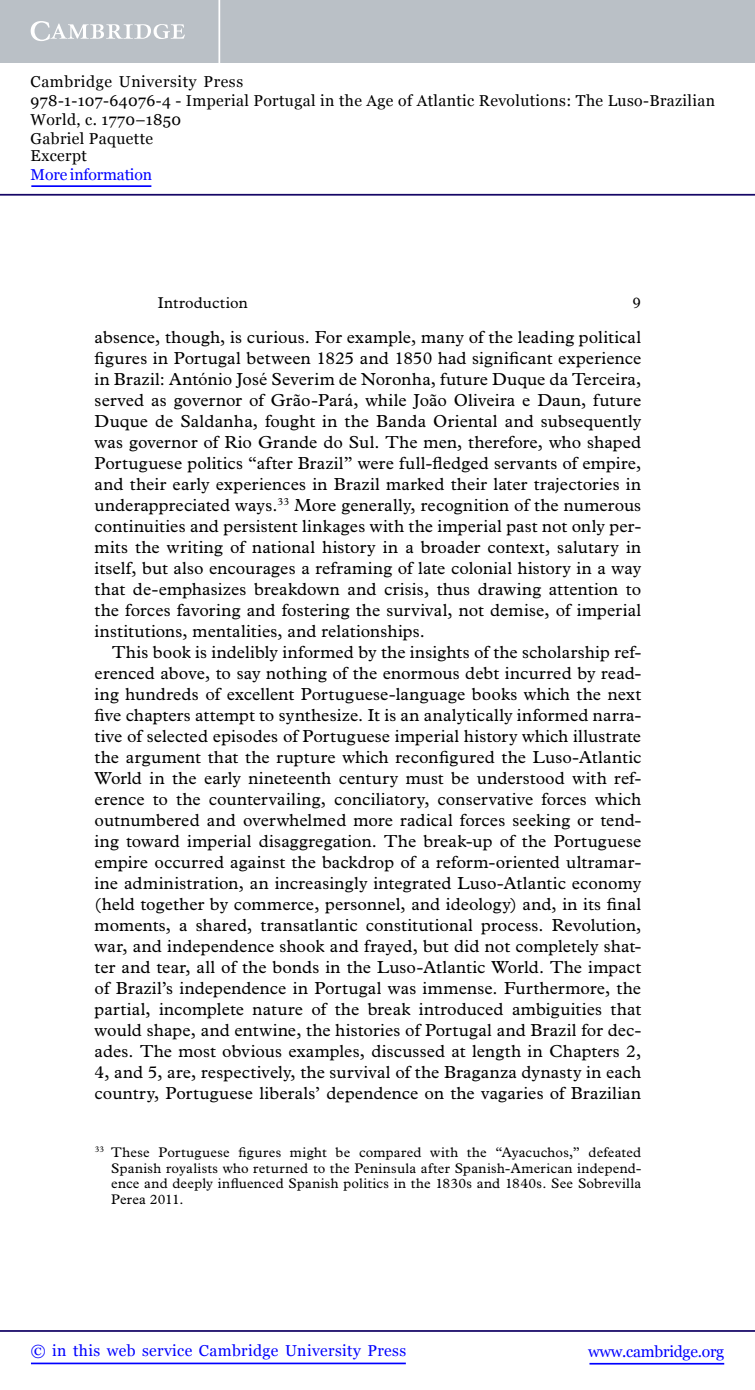
<style>
.page{position:relative;width:755px;height:1390px;background:#fff}
.page>*{position:absolute;margin:0;border:0;box-sizing:border-box;transform-origin:0 0}
.t1{font:17.5px/21px "Plantin Std";letter-spacing:.01em;color:#000;text-align:justify}
.t2{font:15.75px/18.6px "Georgia";letter-spacing:.025em;color:#000}
.t3{font:15.75px "Georgia";letter-spacing:.025em;color:#00f}
.t4{font:15.75px "Georgia";letter-spacing:-.015em;color:#00f}
.t5{font:15.75px "Georgia";letter-spacing:-.01em;color:#00f}
.t6{font:15.75px "Plantin Std";letter-spacing:.015em;color:#000}
.t7{font:14px/15.8px "Plantin Std";letter-spacing:.02em;color:#000;text-align:justify}
</style>
<div class="page">
<hr style="left:589px;top:1363px;width:134px;height:1px;background:#00f">
<hr style="left:0;top:1330px;width:754px;height:2px;background:#150666">
<hr style="left:31px;top:1362px;width:374px;height:2px;background:#00f">
<div style="left:0;top:0;width:754px;height:63px;background:#bac0c6"></div>
<svg style="left:31px;top:21px;width:154px;height:20px"></svg>
<hr style="left:218px;top:0;width:2px;height:63px;background:#fff">
<hr style="left:0;top:194px;width:754px;height:2px;background:#150666">
<hr style="left:31px;top:185px;width:120px;height:2px;background:#00f">
<p class="t2" style="left:31px;top:73px;width:685px">Cambridge University Press<br>978-1-107-64076-4 - Imperial Portugal in the Age of Atlantic Revolutions: The Luso-Brazilian World, c. 1770–1850<br>Gabriel Paquette<br>Excerpt</p>
<p class="t5" style="left:31px;top:165px;width:123px">More information</p>
<p class="t6" style="left:158px;top:297px;width:91px">Introduction</p>
<p class="t6" style="left:632px;top:297px;width:10px">9</p>
<p class="t1" style="left:95px;top:328px;width:548px">absence, though, is curious. For example, many of the leading political figures in Portugal between 1825 and 1850 had significant experience in Brazil: Ant ó nio Jos é Severim de Noronha, future Duque da Terceira, served as governor of Gr ã o-Par á , while Jo ã o Oliveira e Daun, future Duque de Saldanha, fought in the Banda Oriental and subsequently was governor of Rio Grande do Sul. The men, therefore, who shaped Portuguese politics “after Brazil” were full-fledged servants of empire, and their early experiences in Brazil marked their later trajectories in underappreciated ways. <sup>33</sup> More generally, recognition of the numerous continuities and persistent linkages with the imperial past not only per&shy;mits the writing of national history in a broader context, salutary in itself, but also encourages a reframing of late colonial history in a way that de-emphasizes breakdown and crisis, thus drawing attention to the forces favoring and fostering the survival, not demise, of imperial institutions, mentalities, and relationships.</p>
<p class="t1" style="left:95px;top:643px;width:548px;text-indent:18px">This book is indelibly informed by the insights of the scholarship ref&shy;erenced above, to say nothing of the enormous debt incurred by read&shy;ing hundreds of excellent Portuguese-language books which the next five chapters attempt to synthesize. It is an analytically informed narra&shy;tive of selected episodes of Portuguese imperial history which illustrate the argument that the rupture which reconfigured the Luso-Atlantic World in the early nineteenth century must be understood with ref&shy;erence to the countervailing, conciliatory, conservative forces which outnumbered and overwhelmed more radical forces seeking or tend&shy;ing toward imperial disaggregation. The break-up of the Portuguese empire occurred against the backdrop of a reform-oriented ultramar&shy;ine administration, an increasingly integrated Luso-Atlantic economy (held together by commerce, personnel, and ideology) and, in its final moments, a shared, transatlantic constitutional process. Revolution, war, and independence shook and frayed, but did not completely shat&shy;ter and tear, all of the bonds in the Luso-Atlantic World. The impact of Brazil’s independence in Portugal was immense. Furthermore, the partial, incomplete nature of the break introduced ambiguities that would shape, and entwine, the histories of Portugal and Brazil for dec&shy;ades. The most obvious examples, discussed at length in Chapters 2 , 4 , and 5 , are, respectively, the survival of the Braganza dynasty in each country, Portuguese liberals’ dependence on the vagaries of Brazilian</p>
<p class="t7" style="left:111px;top:1145px;width:531px;text-indent:-16px"><sup>33</sup> These Portuguese figures might be compared with the “Ayacuchos,” defeated Spanish royalists who returned to the Peninsula after Spanish-American independ&shy;ence and deeply influenced Spanish politics in the 1830s and 1840s. See Sobrevilla Perea 2011 .</p>
<p class="t3" style="left:31px;top:1341px;width:376px">© in this web service Cambridge University Press</p>
<p class="t4" style="left:587px;top:1341px;width:137px">www.cambridge.org</p>
</div>
